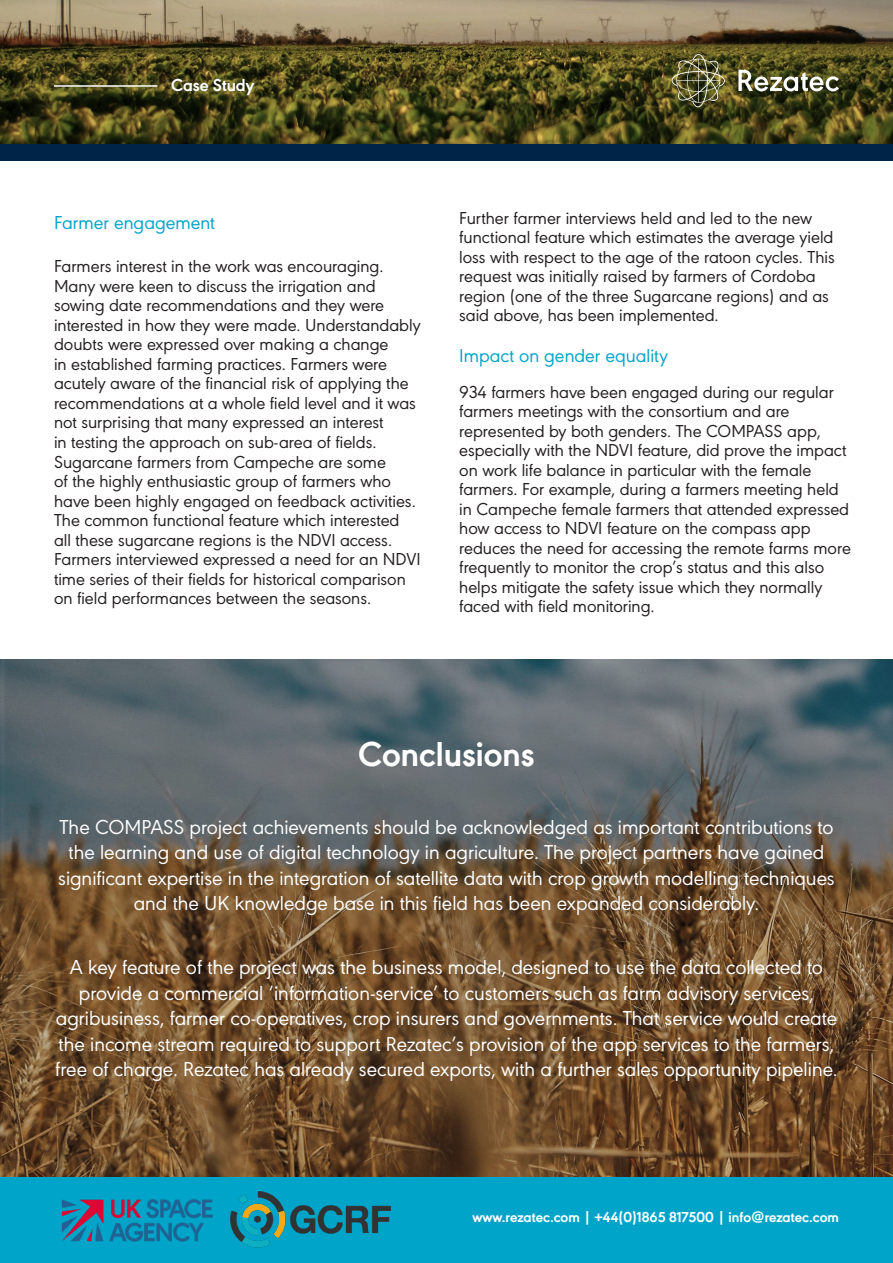
<style>
.page{position:relative;width:893px;height:1263px;background:#fff}
.page>*{position:absolute;margin:0;border:0;box-sizing:border-box;transform-origin:0 0}
.t1{font:700 36px "URW Geometric W03";color:#fff}
.Paragraph{font:21px/25.5px "URW Geometric";color:#fff;text-align:center}
.Sub_heading{font:19.5px "URW Geometric";color:#00a4c8}
.Paragraph-2{font:18px/19.5px "URW Geometric";color:#231f20}
.Document_header{font:700 18px "URW Geometric W03";color:#fff}
.t2{font:700 15px "URW Geometric W03";color:#fff}
</style>
<div class="page">
<img style="left:0;top:0;width:893px;height:144px">
<hr style="left:54px;top:85px;width:103px;height:2px;background:#fff">
<svg style="left:738px;top:70px;width:101px;height:21px"></svg>
<svg style="left:672px;top:54px;width:53px;height:53px;background:#66643c"></svg>
<div style="left:0;top:144px;width:893px;height:17px;background:#002447"></div>
<img style="left:0;top:659px;width:893px;height:519px">
<div style="left:0;top:1178px;width:893px;height:85px;background:#00a4c8"></div>
<img style="left:62px;top:1199px;width:151px;height:43px">
<img style="left:230px;top:1191px;width:161px;height:56px">
<p class="Document_header" style="left:171px;top:71px;width:85px">Case Study</p>
<p class="Sub_heading" style="left:54px;top:208px;width:163px">Farmer engagement</p>
<p class="Paragraph-2" style="left:54px;top:255px;width:368px">Farmers interest in the work was encouraging.<br>Many were keen to discuss the irrigation and sowing date recommendations and they were interested in how they were made. Understandably doubts were expressed over making a change<br>in established farming practices. Farmers were acutely aware of the financial risk of applying the recommendations at a whole field level and it was not surprising that many expressed an interest<br>in testing the approach on sub-area of fields.<br>Sugarcane farmers from Campeche are some<br>of the highly enthusiastic group of farmers who have been highly engaged on feedback activities.<br>The common functional feature which interested all these sugarcane regions is the NDVI access.<br>Farmers interviewed expressed a need for an NDVI time series of their fields for historical comparison on field performances between the seasons.</p>
<p class="Paragraph-2" style="left:459px;top:206px;width:377px">Further farmer interviews held and led to the new functional feature which estimates the average yield loss with respect to the age of the ratoon cycles. This request was initially raised by farmers of Cordoba region (one of the three Sugarcane regions) and as said above, has been implemented.</p>
<p class="Sub_heading" style="left:459px;top:341px;width:210px">Impact on gender equality</p>
<p class="Paragraph-2" style="left:459px;top:381px;width:393px">934 farmers have been engaged during our regular farmers meetings with the consortium and are represented by both genders. The COMPASS app, especially with the NDVI feature, did prove the impact on work life balance in particular with the female farmers. For example, during a farmers meeting held in Campeche female farmers that attended expressed how access to NDVI feature on the compass app reduces the need for accessing the remote farms more frequently to monitor the crop’s status and this also helps mitigate the safety issue which they normally faced with field monitoring.</p>
<h1 class="t1" style="left:358px;top:727px;width:178px">Conclusions</h1>
<p class="Paragraph" style="left:58px;top:812px;width:778px">The COMPASS project achievements should be acknowledged as important contributions to the learning and use of digital technology in agriculture. The project partners have gained significant expertise in the integration of satellite data with crop growth modelling techniques and the UK knowledge base in this field has been expanded considerably.</p>
<p class="Paragraph" style="left:55px;top:953px;width:784px">A key feature of the project was the business model, designed to use the data collected to provide a commercial ‘information-service’ to customers such as farm advisory services, agribusiness, farmer co-operatives, crop insurers and governments. That service would create the income stream required to support Rezatec’s provision of the app services to the farmers, free of charge. Rezatec has already secured exports, with a further sales opportunity pipeline.</p>
<p class="t2" style="left:472px;top:1203px;width:368px">www.rezatec.com | +44(0)1865 817500 | info@rezatec.com</p>
<p class="t2" style="left:472px;top:1205px;width:368px">www.rezatec.com | +44(0)1865 817500 | info@rezatec.com</p>
</div>
